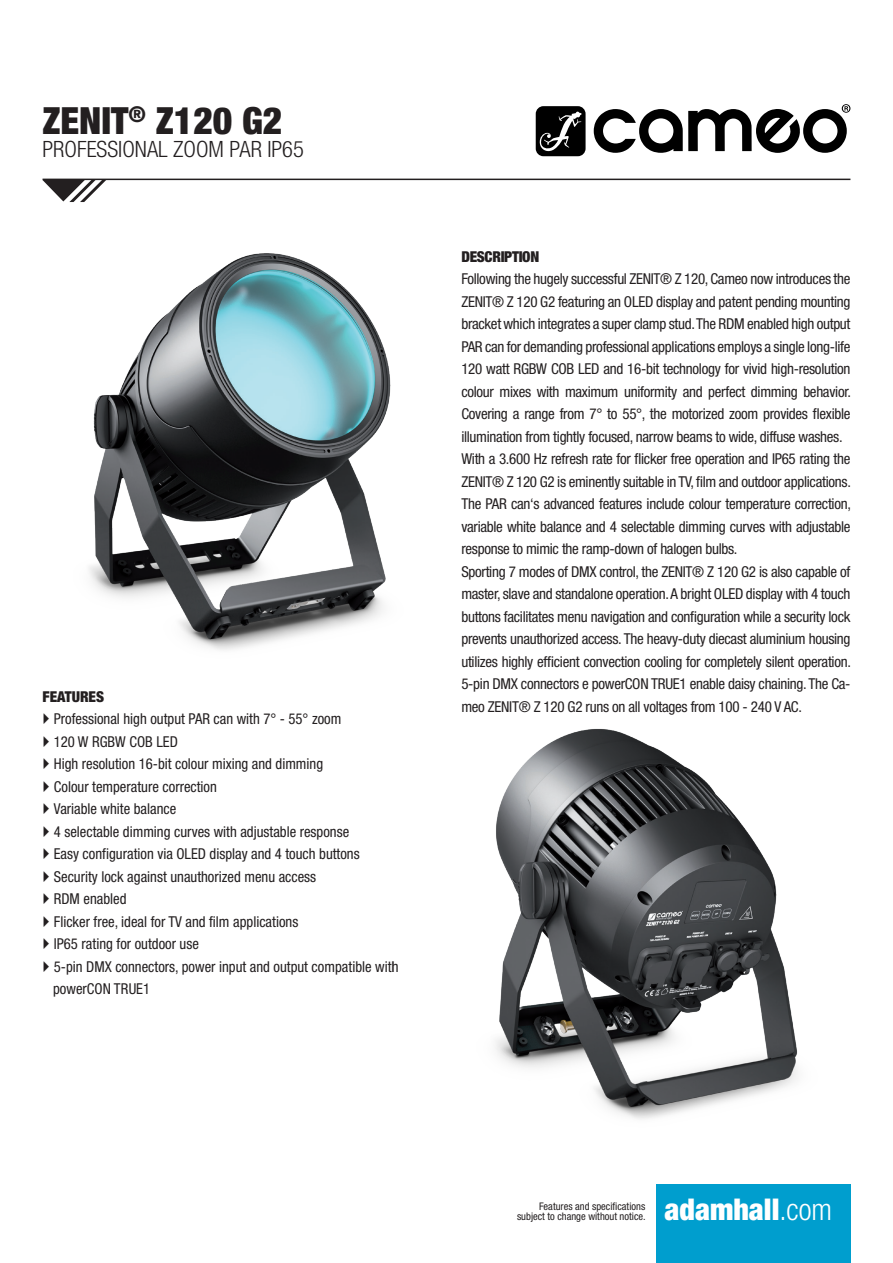
<style>
.page{position:relative;width:893px;height:1263px;background:#fff}
.page>*{position:absolute;margin:0;border:0;box-sizing:border-box;transform-origin:0 0}
.t1{font:900 condensed 37.5px "Helvetica Neue LT Pro";color:#231f20}
.t2{font:900 condensed 30px "Helvetica Neue LT Pro";color:#fff}
.t3{font:300 condensed 22.5px "Helvetica Neue LT Pro";color:#231f20}
.t4{font:condensed 15px/22.5px "Helvetica Neue LT Pro";letter-spacing:-.02em;color:#231f20}
.t5{font:condensed 15px/22.5px "Helvetica Neue LT Pro";color:#231f20}
.t6{font:900 condensed 15px "Helvetica Neue LT Pro";letter-spacing:-.02em;color:#231f20}
.t7{font:900 condensed 15px "Helvetica Neue LT Pro";color:#231f20}
.t8{font:condensed 10.5px/10.5px "Helvetica Neue LT Pro";color:#231f20;text-align:right}
.s1{font-weight:300}
</style>
<div class="page">
<div style="left:656px;top:1184px;width:194px;height:79px;background:#009ece"></div>
<hr style="left:43px;top:179px;width:807px;height:1px;background:#231f20">
<svg style="left:43px;top:180px;width:63px;height:20px"></svg>
<svg style="left:536px;top:106px;width:50px;height:50px;background:#2c2c2c"></svg>
<svg style="left:594px;top:104px;width:256px;height:49px"></svg>
<img style="left:62px;top:200px;width:329px;height:450px">
<img style="left:495px;top:729px;width:303px;height:390px">
<h1 class="t1" style="left:43px;top:98px;width:241px">ZENIT<sup>®</sup> Z120 G2</h1>
<h3 class="t3" style="left:43px;top:136px;width:263px">PROFESSIONAL ZOOM PAR IP65</h3>
<p class="t7" style="left:43px;top:687px;width:63px">FEATURES</p>
<p class="t5" style="left:53px;top:707px;width:347px">Professional high output PAR can with 7° - 55° zoom<br>120 W RGBW COB LED<br>High resolution 16-bit colour mixing and dimming<br>Colour temperature correction<br>Variable white balance<br>4 selectable dimming curves with adjustable response<br>Easy configuration via OLED display and 4 touch buttons Security lock against unauthorized menu access<br>RDM enabled<br>Flicker free, ideal for TV and film applications<br>IP65 rating for outdoor use<br>5-pin DMX connectors, power input and output compatible with powerCON TRUE1</p>
<p class="t6" style="left:461px;top:247px;width:79px">DESCRIPTION</p>
<p class="t4" style="left:461px;top:267px;width:391px">Following the hugely successful ZENIT® Z 120, Cameo now introduces the ZENIT® Z 120 G2 featuring an OLED display and patent pending mounting bracket which integrates a super clamp stud. The RDM enabled high output PAR can for demanding professional applications employs a single long-life 120 watt RGBW COB LED and 16-bit technology for vivid high-resolution colour mixes with maximum uniformity and perfect dimming behavior.<br>Covering a range from 7° to 55°, the motorized zoom provides flexible illumination from tightly focused, narrow beams to wide, diffuse washes.<br>With a 3.600 Hz refresh rate for flicker free operation and IP65 rating the ZENIT® Z 120 G2 is eminently suitable in TV, film and outdoor applications.<br>The PAR can‘s advanced features include colour temperature correction, variable white balance and 4 selectable dimming curves with adjustable response to mimic the ramp-down of halogen bulbs.<br>Sporting 7 modes of DMX control, the ZENIT® Z 120 G2 is also capable of master, slave and standalone operation. A bright OLED display with 4 touch buttons facilitates menu navigation and configuration while a security lock prevents unauthorized access. The heavy-duty diecast aluminium housing utilizes highly efficient convection cooling for completely silent operation.<br>5-pin DMX connectors e powerCON TRUE1 enable daisy chaining. The Ca&shy;meo ZENIT® Z 120 G2 runs on all voltages from 100 - 240 V AC.</p>
<p class="t8" style="left:517px;top:1201px;width:130px">Features and specifications subject to change without notice.</p>
<h2 class="t2" style="left:664px;top:1192px;width:169px">adamhall<span class="s1">.com</span></h2>
</div>
